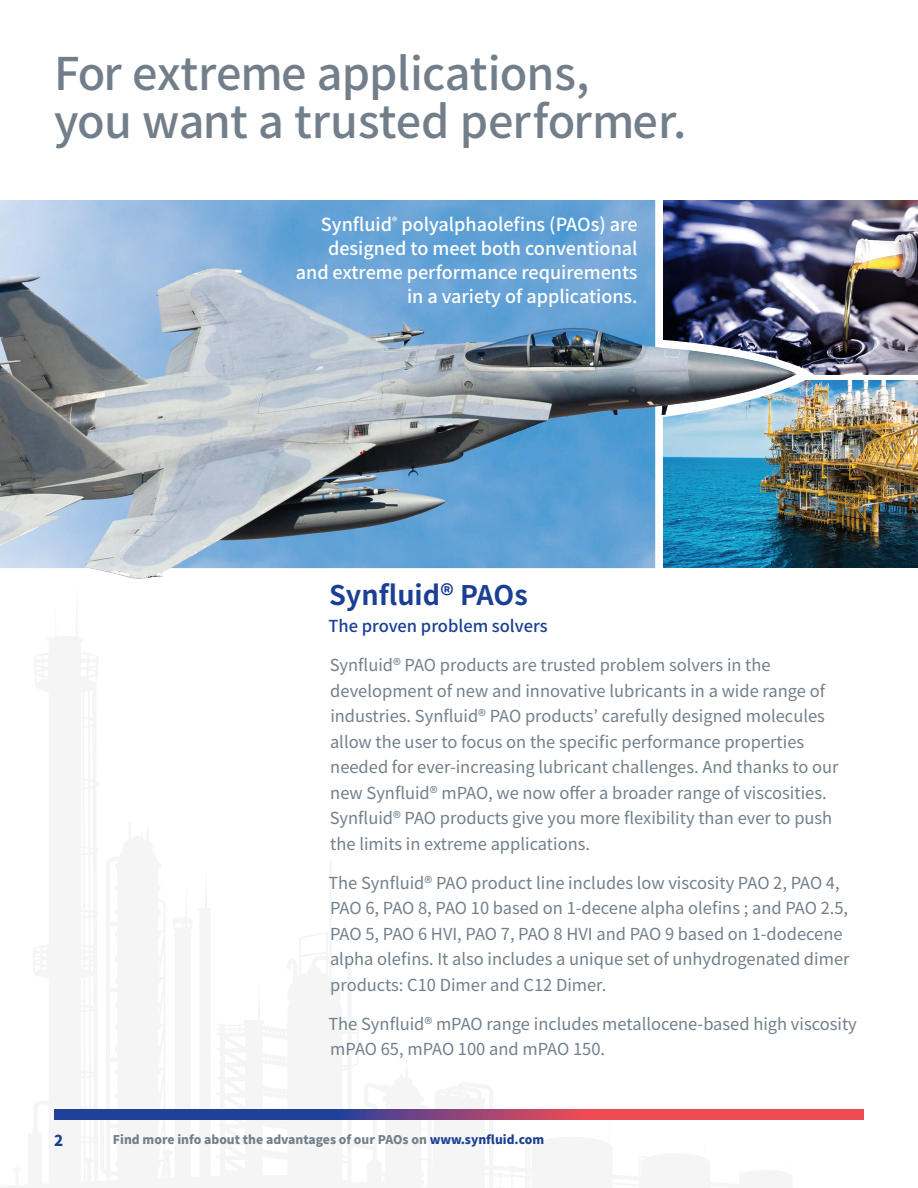
<style>
.page{position:relative;width:918px;height:1188px;background:#fff}
.page>*{position:absolute;margin:0;border:0;box-sizing:border-box;transform-origin:0 0}
.Head{font:500 45px "Noto Sans JP";letter-spacing:-.015em;color:#727f8a}
.Head-2{font:700 27px "Noto Sans JP";color:#1b3f94}
.body{font:500 18px/24px "Noto Sans JP";color:#fff;text-align:right}
.Larger_Body_Copy{font:16.5px/25.5px "Noto Sans JP";color:#727f8a}
.Sub_Head{font:500 16.5px "Noto Sans JP";color:#1b3f94}
.t1{font:900 15px "Noto Sans JP";color:#1b3f94}
.t2{font:900 12px "Noto Sans JP";color:#727f8a}
.s1{color:#1b3f94}
</style>
<div class="page">
<img style="left:818px;top:381px;width:100px;height:186px">
<img style="left:818px;top:200px;width:100px;height:174px">
<svg style="left:54px;top:1109px;width:810px;height:10px"></svg>
<img style="left:0;top:200px;width:818px;height:379px">
<p class="Head" style="left:54px;top:48px;width:537px">For extreme applications,</p>
<p class="Head" style="left:54px;top:96px;width:634px">you want a trusted performer.</p>
<p class="body" style="left:296px;top:213px;width:343px">Synfluid<sup>®</sup> polyalphaolefins (PAOs) are designed to meet both conventional and extreme performance requirements in a variety of applications.</p>
<p class="Head-2" style="left:329px;top:580px;width:200px">Synfluid® PAOs</p>
<p class="Sub_Head" style="left:328px;top:617px;width:221px">The proven problem solvers</p>
<p class="Larger_Body_Copy" style="left:330px;top:653px;width:510px">Synfluid® PAO products are trusted problem solvers in the development of new and innovative lubricants in a wide range of industries. Synfluid® PAO products’ carefully designed molecules allow the user to focus on the specific performance properties needed for ever-increasing lubricant challenges. And thanks to our new Synfluid® mPAO, we now offer a broader range of viscosities.<br>Synfluid® PAO products give you more flexibility than ever to push the limits in extreme applications.</p>
<p class="Larger_Body_Copy" style="left:328px;top:871px;width:523px">The Synfluid® PAO product line includes low viscosity PAO 2, PAO 4, PAO 6, PAO 8, PAO 10 based on 1-decene alpha olefins ; and PAO 2.5, PAO 5, PAO 6 HVI, PAO 7, PAO 8 HVI and PAO 9 based on 1-dodecene alpha olefins. It also includes a unique set of unhydrogenated dimer products: C10 Dimer and C12 Dimer.</p>
<p class="Larger_Body_Copy" style="left:328px;top:1012px;width:530px">The Synfluid® mPAO range includes metallocene-based high viscosity mPAO 65, mPAO 100 and mPAO 150.</p>
<p class="t1" style="left:54px;top:1132px;width:11px">2</p>
<p class="t2" style="left:113px;top:1132px;width:433px">Find more info about the advantages of our PAOs on <span class="s1">www.synfluid.com</span></p>
</div>
